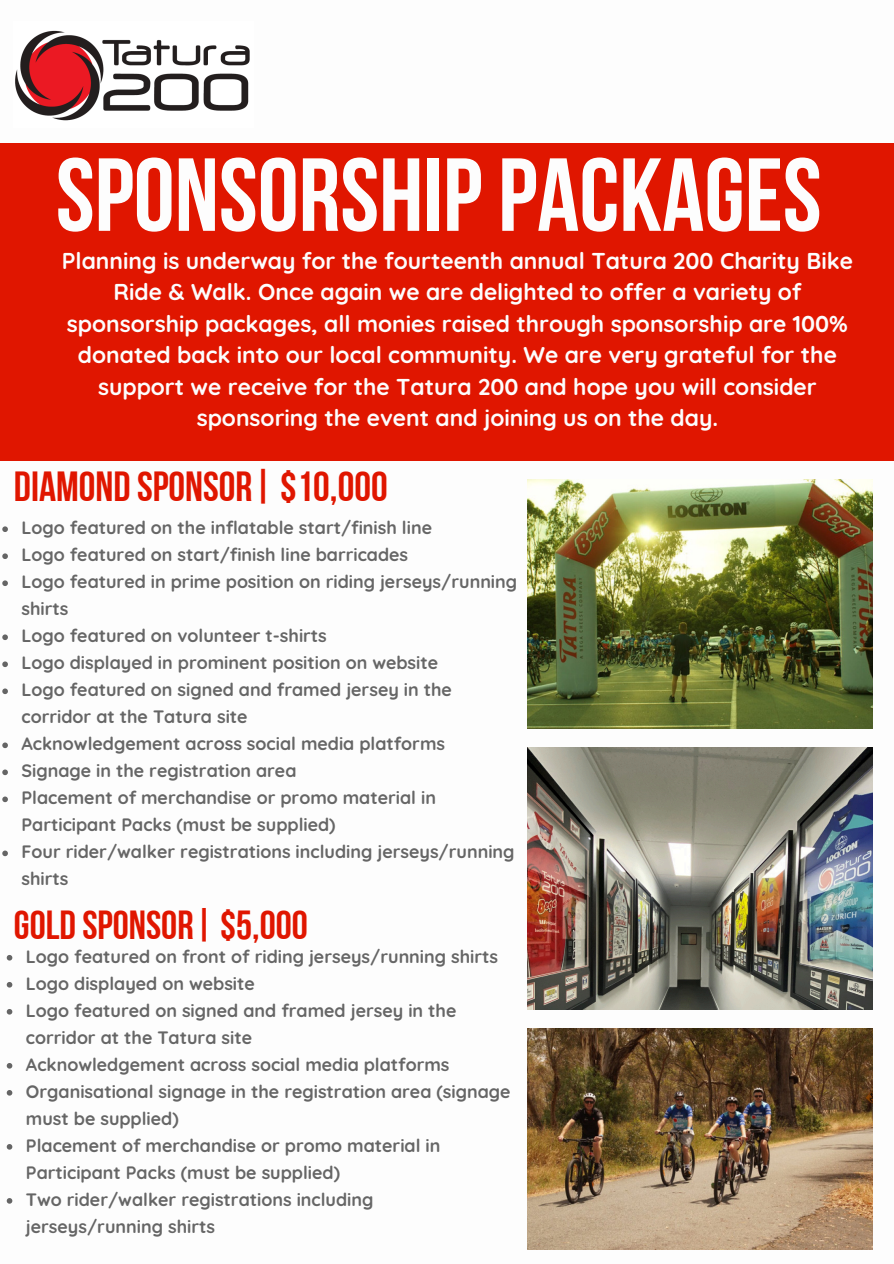
<style>
.page{position:relative;width:894px;height:1264px;background:#fff}
.page>*{position:absolute;margin:0;border:0;box-sizing:border-box;transform-origin:0 0}
.t1{font:103.5px "Bebas Neue Cyrillic";color:#fdfdfd}
.t2{font:42px "Bebas Neue Cyrillic";color:#e01600}
.t3{font:40.5px "Bebas Neue Cyrillic";color:#e01600}
.t4{font:700 22.8px/31.5px "Quicksand";color:#fdfdfd;text-align:center}
.t5{font:700 17.85px/27px "Quicksand";color:#000}
</style>
<div class="page">
<img style="left:15px;top:30px;width:235px;height:91px">
<div style="left:0;top:143px;width:893px;height:318px;background:#e01600"></div>
<img style="left:527px;top:747px;width:344px;height:262px">
<img style="left:527px;top:479px;width:344px;height:249px">
<img style="left:527px;top:1028px;width:344px;height:221px">
<svg style="left:2px;top:526px;width:6px;height:6px"></svg>
<svg style="left:2px;top:553px;width:6px;height:6px"></svg>
<svg style="left:2px;top:580px;width:6px;height:6px"></svg>
<svg style="left:2px;top:634px;width:6px;height:6px"></svg>
<svg style="left:2px;top:661px;width:6px;height:6px"></svg>
<svg style="left:2px;top:688px;width:6px;height:6px"></svg>
<svg style="left:2px;top:742px;width:6px;height:6px"></svg>
<svg style="left:2px;top:769px;width:6px;height:6px"></svg>
<svg style="left:2px;top:796px;width:6px;height:6px"></svg>
<svg style="left:2px;top:850px;width:6px;height:6px"></svg>
<svg style="left:7px;top:955px;width:5px;height:5px"></svg>
<svg style="left:7px;top:982px;width:5px;height:5px"></svg>
<svg style="left:7px;top:1009px;width:5px;height:5px"></svg>
<svg style="left:7px;top:1063px;width:5px;height:5px"></svg>
<svg style="left:7px;top:1090px;width:5px;height:5px"></svg>
<svg style="left:7px;top:1144px;width:5px;height:5px"></svg>
<svg style="left:7px;top:1198px;width:5px;height:5px"></svg>
<p class="t1" style="left:56px;top:153px;width:767px">SPONSORSHIP PACKAGES</p>
<p class="t4" style="left:62px;top:244px;width:792px">Planning is underway for the fourteenth annual Tatura 200 Charity Bike Ride &amp; Walk. Once again we are delighted to offer a variety of sponsorship packages, all monies raised through sponsorship are 100% donated back into our local community. We are very grateful for the support we receive for the Tatura 200 and hope you will consider sponsoring the event and joining us on the day.</p>
<p class="t2" style="left:14px;top:470px;width:375px">DIAMOND SPONSOR| $10,000</p>
<p class="t5" style="left:21px;top:514px;width:497px">Logo featured on the inflatable start/finish line<br>Logo featured on start/finish line barricades<br>Logo featured in prime position on riding jerseys/running shirts<br>Logo featured on volunteer t-shirts<br>Logo displayed in prominent position on website<br>Logo featured on signed and framed jersey in the corridor at the Tatura site<br>Acknowledgement across social media platforms Signage in the registration area<br>Placement of merchandise or promo material in Participant Packs (must be supplied)<br>Four rider/walker registrations including jerseys/running shirts</p>
<p class="t3" style="left:14px;top:908px;width:295px">GOLD SPONSOR| $5,000</p>
<p class="t5" style="left:26px;top:942px;width:486px">Logo featured on front of riding jerseys/running shirts Logo displayed on website<br>Logo featured on signed and framed jersey in the corridor at the Tatura site<br>Acknowledgement across social media platforms Organisational signage in the registration area (signage must be supplied)<br>Placement of merchandise or promo material in Participant Packs (must be supplied)<br>Two rider/walker registrations including jerseys/running shirts</p>
</div>
